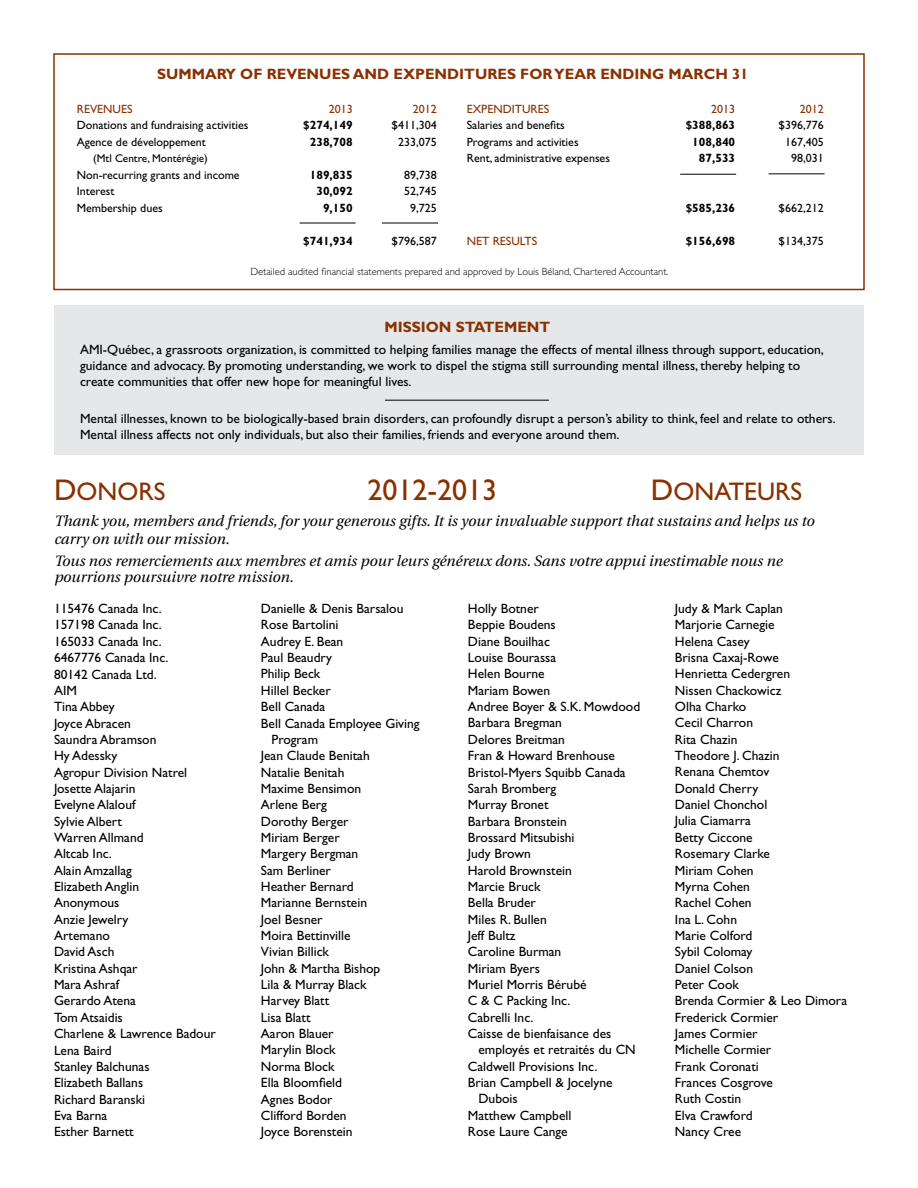
<style>
.page{position:relative;width:918px;height:1188px;background:#fff}
.page>*{position:absolute;margin:0;border:0;box-sizing:border-box;transform-origin:0 0}
.t1{font:30px "Gill Sans";color:#893101}
.t2{font:25.5px "Gill Sans";color:#893101}
.t3{font:italic 15px/18px "Utopia";color:#000}
.t4{font:700 15px "Gill Sans";color:#893101}
.t5{font:13.5px/16.4px "Gill Sans";color:#000}
.t6{font:12px "Gill Sans";color:#000}
.t7{font:700 12px "Gill Sans";color:#000}
.t8{font:12px "Gill Sans";color:#893101}
.t9{font:11.25px "Gill Sans";color:#000}
.t10{font:300 10.5px "Gill Sans";color:#000}
.s1{font-size:30px}
</style>
<div class="page">
<hr style="left:300px;top:223px;width:56px;height:1px;background:#000">
<hr style="left:382px;top:223px;width:56px;height:1px;background:#000">
<hr style="left:680px;top:174px;width:56px;height:1px;background:#000">
<hr style="left:769px;top:173px;width:56px;height:1px;background:#000">
<div style="left:54px;top:305px;width:810px;height:150px;background:#e6e7e8"></div>
<hr style="left:385px;top:400px;width:164px;height:1px;background:#000">
<p class="t4" style="left:157px;top:65px;width:593px">SUMMARY OF REVENUES AND EXPENDITURES FOR YEAR ENDING MARCH 31</p>
<p class="t8" style="left:77px;top:102px;width:57px">REVENUES</p>
<p class="t8" style="left:329px;top:102px;width:25px">2013</p>
<p class="t8" style="left:413px;top:102px;width:25px">2012</p>
<p class="t8" style="left:467px;top:102px;width:84px">EXPENDITURES</p>
<p class="t8" style="left:711px;top:102px;width:25px">2013</p>
<p class="t8" style="left:800px;top:102px;width:25px">2012</p>
<p class="t6" style="left:77px;top:118px;width:173px">Donations and fundraising activities</p>
<p class="t7" style="left:303px;top:118px;width:51px">$274,149</p>
<p class="t6" style="left:392px;top:118px;width:47px">$411,304</p>
<p class="t6" style="left:467px;top:118px;width:100px">Salaries and benefits</p>
<p class="t7" style="left:686px;top:118px;width:51px">$388,863</p>
<p class="t6" style="left:779px;top:118px;width:47px">$396,776</p>
<p class="t6" style="left:77px;top:135px;width:131px">Agence de développement</p>
<p class="t7" style="left:310px;top:134px;width:44px">238,708</p>
<p class="t6" style="left:398px;top:135px;width:40px">233,075</p>
<p class="t6" style="left:467px;top:135px;width:113px">Programs and activities</p>
<p class="t7" style="left:692px;top:134px;width:44px">108,840</p>
<p class="t6" style="left:785px;top:135px;width:40px">167,405</p>
<p class="t9" style="left:93px;top:152px;width:116px">(Mtl Centre, Montérégie)</p>
<p class="t6" style="left:467px;top:151px;width:145px">Rent, administrative expenses</p>
<p class="t7" style="left:699px;top:151px;width:38px">87,533</p>
<p class="t6" style="left:791px;top:151px;width:34px">98,031</p>
<p class="t6" style="left:77px;top:168px;width:164px">Non-recurring grants and income</p>
<p class="t7" style="left:310px;top:167px;width:44px">189,835</p>
<p class="t6" style="left:404px;top:168px;width:34px">89,738</p>
<p class="t6" style="left:77px;top:184px;width:39px">Interest</p>
<p class="t7" style="left:316px;top:184px;width:38px">30,092</p>
<p class="t6" style="left:404px;top:184px;width:34px">52,745</p>
<p class="t6" style="left:77px;top:201px;width:87px">Membership dues</p>
<p class="t7" style="left:323px;top:200px;width:31px">9,150</p>
<p class="t6" style="left:410px;top:201px;width:28px">9,725</p>
<p class="t7" style="left:686px;top:200px;width:51px">$585,236</p>
<p class="t6" style="left:779px;top:201px;width:47px">$662,212</p>
<p class="t7" style="left:303px;top:233px;width:51px">$741,934</p>
<p class="t6" style="left:392px;top:234px;width:47px">$796,587</p>
<p class="t8" style="left:467px;top:234px;width:72px">NET RESULTS</p>
<p class="t7" style="left:686px;top:233px;width:51px">$156,698</p>
<p class="t6" style="left:779px;top:234px;width:47px">$134,375</p>
<p class="t10" style="left:250px;top:265px;width:419px">Detailed audited financial statements prepared and approved by Louis Béland, Chartered Accountant.</p>
<p class="t4" style="left:384px;top:318px;width:167px">MISSION STATEMENT</p>
<p class="t5" style="left:80px;top:341px;width:745px">AMI-Québec, a grassroots organization, is committed to helping families manage the effects of mental illness through support, education, guidance and advocacy. By promoting understanding, we work to dispel the stigma still surrounding mental illness, thereby helping to create communities that offer new hope for meaningful lives.</p>
<p class="t5" style="left:80px;top:411px;width:757px">Mental illnesses, known to be biologically-based brain disorders, can profoundly disrupt a person’s ability to think, feel and relate to others.<br>Mental illness affects not only individuals, but also their families, friends and everyone around them.</p>
<h2 class="t2" style="left:54px;top:477px;width:113px"><span class="s1">D</span>ONORS</h2>
<h1 class="t1" style="left:367px;top:473px;width:131px">2012-2013</h1>
<h2 class="t2" style="left:651px;top:477px;width:153px"><span class="s1">D</span>ONATEURS</h2>
<p class="t3" style="left:54px;top:512px;width:762px">Thank you, members and friends, for your generous gifts. It is your invaluable support that sustains and helps us to carry on with our mission.</p>
<p class="t3" style="left:54px;top:553px;width:730px;line-height:16px">Tous nos remerciements aux membres et amis pour leurs généreux dons. Sans votre appui inestimable nous ne pourrions poursuivre notre mission.</p>
<p class="t5" style="left:54px;top:600px;width:163px">115476 Canada Inc.<br>157198 Canada Inc.<br>165033 Canada Inc.<br>6467776 Canada Inc.<br>80142 Canada Ltd.<br>AIM<br>Tina Abbey<br>Joyce Abracen<br>Saundra Abramson<br>Hy Adessky<br>Agropur Division Natrel<br>Josette Alajarin<br>Evelyne Alalouf<br>Sylvie Albert<br>Warren Allmand<br>Altcab Inc.<br>Alain Amzallag<br>Elizabeth Anglin<br>Anonymous<br>Anzie Jewelry<br>Artemano<br>David Asch<br>Kristina Ashqar<br>Mara Ashraf<br>Gerardo Atena<br>Tom Atsaidis<br>Charlene &amp; Lawrence Badour<br>Lena Baird<br>Stanley Balchunas<br>Elizabeth Ballans<br>Richard Baranski<br>Eva Barna<br>Esther Barnett</p>
<p class="t5" style="left:261px;top:600px;width:144px">Danielle &amp; Denis Barsalou</p>
<p class="t5" style="left:675px;top:600px;width:174px">Judy &amp; Mark Caplan<br>Marjorie Carnegie<br>Helena Casey<br>Brisna Caxaj-Rowe<br>Henrietta Cedergren<br>Nissen Chackowicz<br>Olha Charko<br>Cecil Charron<br>Rita Chazin<br>Theodore J. Chazin<br>Renana Chemtov<br>Donald Cherry<br>Daniel Chonchol<br>Julia Ciamarra<br>Betty Ciccone<br>Rosemary Clarke<br>Miriam Cohen<br>Myrna Cohen<br>Rachel Cohen<br>Ina L. Cohn<br>Marie Colford<br>Sybil Colomay<br>Daniel Colson<br>Peter Cook<br>Brenda Cormier &amp; Leo Dimora<br>Frederick Cormier<br>James Cormier<br>Michelle Cormier<br>Frank Coronati<br>Frances Cosgrove<br>Ruth Costin<br>Elva Crawford<br>Nancy Cree</p>
<p class="t5" style="left:468px;top:600px;width:174px">Holly Botner<br>Beppie Boudens<br>Diane Bouilhac<br>Louise Bourassa<br>Helen Bourne<br>Mariam Bowen<br>Andree Boyer &amp; S.K. Mowdood<br>Barbara Bregman<br>Delores Breitman<br>Fran &amp; Howard Brenhouse<br>Bristol-Myers Squibb Canada<br>Sarah Bromberg<br>Murray Bronet<br>Barbara Bronstein<br>Brossard Mitsubishi<br>Judy Brown<br>Harold Brownstein<br>Marcie Bruck<br>Bella Bruder<br>Miles R. Bullen<br>Jeff Bultz<br>Caroline Burman<br>Miriam Byers<br>Muriel Morris Bérubé<br>C &amp; C Packing Inc.<br>Cabrelli Inc.<br>Caisse de bienfaisance des</p>
<p class="t5" style="left:478px;top:1042px;width:159px">employés et retraités du CN</p>
<p class="t5" style="left:468px;top:1058px;width:131px">Caldwell Provisions Inc.</p>
<p class="t5" style="left:468px;top:1074px;width:146px">Brian Campbell &amp; Jocelyne</p>
<p class="t5" style="left:478px;top:1091px;width:41px">Dubois</p>
<p class="t5" style="left:468px;top:1107px;width:105px">Matthew Campbell</p>
<p class="t5" style="left:468px;top:1124px;width:101px">Rose Laure Cange</p>
<p class="t5" style="left:261px;top:617px;width:79px">Rose Bartolini</p>
<p class="t5" style="left:261px;top:633px;width:84px">Audrey E. Bean</p>
<p class="t5" style="left:261px;top:649px;width:73px">Paul Beaudry</p>
<p class="t5" style="left:261px;top:666px;width:61px">Philip Beck</p>
<p class="t5" style="left:261px;top:682px;width:71px">Hillel Becker</p>
<p class="t5" style="left:261px;top:699px;width:66px">Bell Canada</p>
<p class="t5" style="left:261px;top:715px;width:160px">Bell Canada Employee Giving</p>
<p class="t5" style="left:271px;top:731px;width:48px">Program</p>
<p class="t5" style="left:261px;top:748px;width:110px">Jean Claude Benitah</p>
<p class="t5" style="left:261px;top:764px;width:85px">Natalie Benitah</p>
<p class="t5" style="left:261px;top:780px;width:102px">Maxime Bensimon</p>
<p class="t5" style="left:261px;top:797px;width:67px">Arlene Berg</p>
<p class="t5" style="left:261px;top:813px;width:89px">Dorothy Berger</p>
<p class="t5" style="left:261px;top:829px;width:80px">Miriam Berger</p>
<p class="t5" style="left:261px;top:846px;width:99px">Margery Bergman</p>
<p class="t5" style="left:261px;top:862px;width:71px">Sam Berliner</p>
<p class="t5" style="left:261px;top:878px;width:94px">Heather Bernard</p>
<p class="t5" style="left:261px;top:895px;width:108px">Marianne Bernstein</p>
<p class="t5" style="left:261px;top:911px;width:63px">Joel Besner</p>
<p class="t5" style="left:261px;top:927px;width:91px">Moira Bettinville</p>
<p class="t5" style="left:261px;top:944px;width:70px">Vivian Billick</p>
<p class="t5" style="left:261px;top:960px;width:121px">John &amp; Martha Bishop</p>
<p class="t5" style="left:261px;top:976px;width:107px">Lila &amp; Murray Black</p>
<p class="t5" style="left:261px;top:993px;width:70px">Harvey Blatt</p>
<p class="t5" style="left:261px;top:1009px;width:51px">Lisa Blatt</p>
<p class="t5" style="left:261px;top:1025px;width:74px">Aaron Blauer</p>
<p class="t5" style="left:261px;top:1042px;width:76px">Marylin Block</p>
<p class="t5" style="left:261px;top:1058px;width:75px">Norma Block</p>
<p class="t5" style="left:261px;top:1075px;width:83px">Ella Bloomfield</p>
<p class="t5" style="left:261px;top:1091px;width:73px">Agnes Bodor</p>
<p class="t5" style="left:261px;top:1107px;width:87px">Clifford Borden</p>
<p class="t5" style="left:261px;top:1124px;width:93px">Joyce Borenstein</p>
</div>
